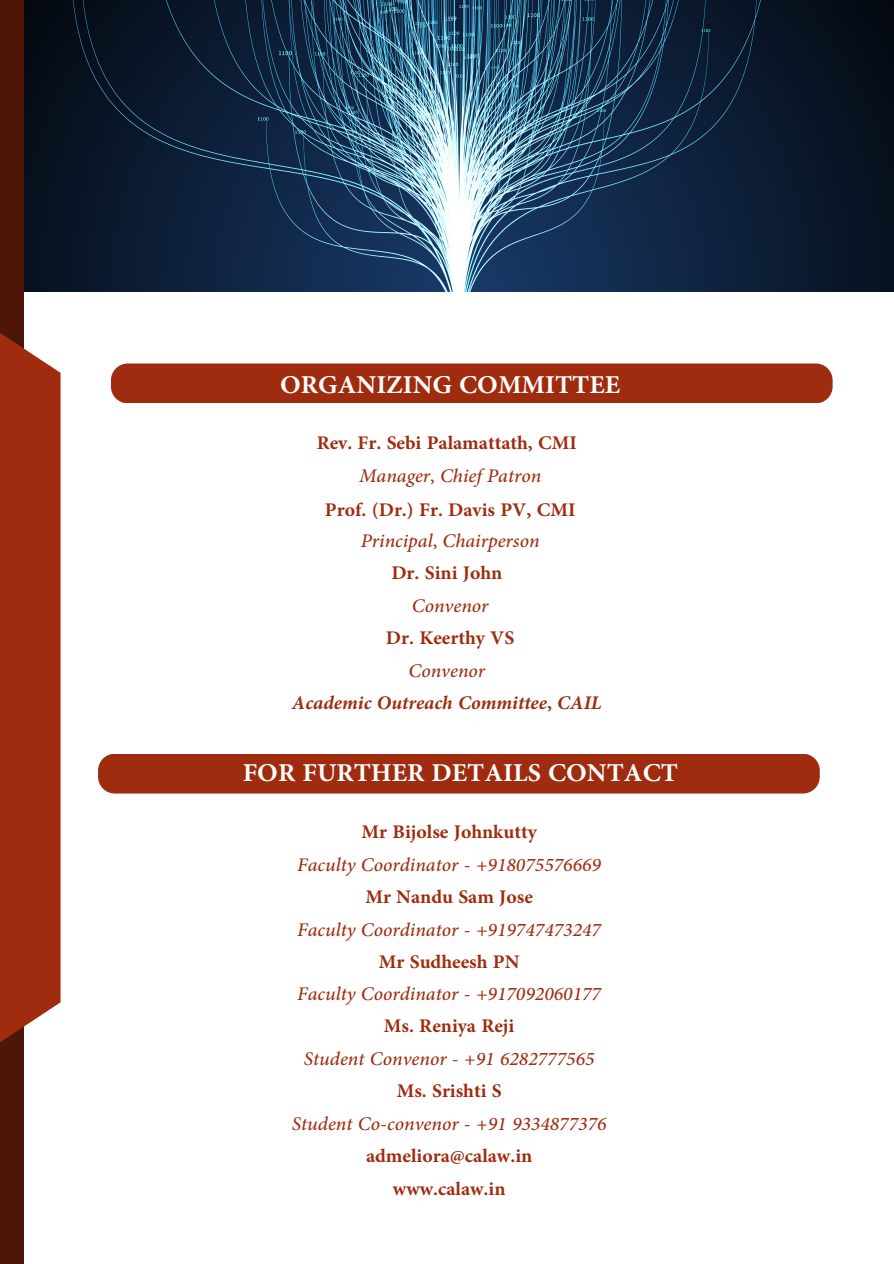
<style>
.page{position:relative;width:894px;height:1264px;background:#fff}
.page>*{position:absolute;margin:0;border:0;box-sizing:border-box;transform-origin:0 0}
.t1{font:700 36px "Adobe Arabic";color:#fff}
.t2{font:italic 27px "Adobe Arabic";color:#9f2c0f}
.t3{font:700 27px/32.4px "Adobe Arabic";color:#9f2c0f;text-align:center}
.t4{font:italic 700 27px "Adobe Arabic";color:#9f2c0f}
</style>
<div class="page">
<div style="left:0;top:0;width:24px;height:1263px;background:#4d1607"></div>
<img style="left:24px;top:0;width:869px;height:292px">
<svg style="left:0;top:107px;width:61px;height:935px;fill:#9f2c0f"></svg>
<div style="left:111px;top:363px;width:721px;height:40px;background:#9f2c0f"></div>
<div style="left:98px;top:754px;width:721px;height:39px;background:#9f2c0f"></div>
<h1 class="t1" style="left:280px;top:359px;width:341px">ORGANIZING COMMITTEE</h1>
<p class="t3" style="left:316px;top:424px;width:262px">Rev. Fr. Sebi Palamattath, CMI</p>
<p class="t2" style="left:359px;top:457px;width:184px">Manager, Chief Patron</p>
<p class="t3" style="left:325px;top:490px;width:252px">Prof. (Dr.) Fr. Davis PV, CMI</p>
<p class="t2" style="left:361px;top:522px;width:180px">Principal, Chairperson</p>
<p class="t3" style="left:391px;top:553px;width:112px">Dr. Sini John</p>
<p class="t2" style="left:411px;top:586px;width:78px">Convenor</p>
<p class="t3" style="left:386px;top:618px;width:130px">Dr. Keerthy VS</p>
<p class="t2" style="left:408px;top:651px;width:78px">Convenor</p>
<p class="t4" style="left:292px;top:683px;width:311px">Academic Outreach Committee, CAIL</p>
<h1 class="t1" style="left:243px;top:748px;width:436px">FOR FURTHER DETAILS CONTACT</h1>
<p class="t3" style="left:361px;top:812px;width:177px">Mr Bijolse Johnkutty</p>
<p class="t2" style="left:297px;top:845px;width:305px">Faculty Coordinator - +918075576669</p>
<p class="t3" style="left:365px;top:877px;width:169px">Mr Nandu Sam Jose</p>
<p class="t2" style="left:297px;top:910px;width:305px">Faculty Coordinator - +919747473247</p>
<p class="t3" style="left:379px;top:942px;width:142px">Mr Sudheesh PN</p>
<p class="t2" style="left:297px;top:975px;width:305px">Faculty Coordinator - +917092060177</p>
<p class="t3" style="left:384px;top:1006px;width:132px">Ms. Reniya Reji</p>
<p class="t2" style="left:304px;top:1040px;width:292px">Student Convenor - +91 6282777565</p>
<p class="t3" style="left:396px;top:1071px;width:106px">Ms. Srishti S</p>
<p class="t2" style="left:292px;top:1104px;width:316px">Student Co-convenor - +91 9334877376</p>
<p class="t3" style="left:366px;top:1136px;width:168px">admeliora@calaw.in www.calaw.in</p>
</div>
